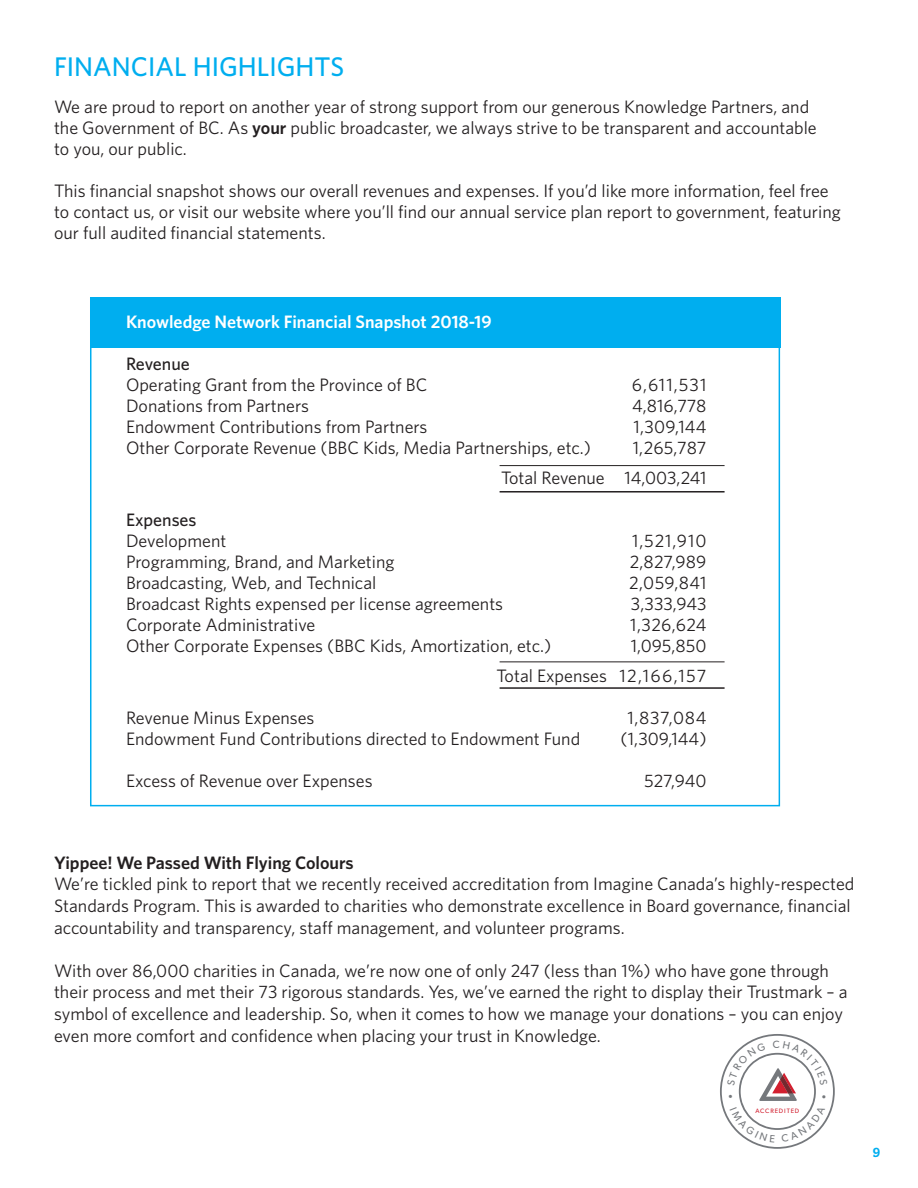
<style>
.page{position:relative;width:918px;height:1188px;background:#fff}
.page>*{position:absolute;margin:0;border:0;box-sizing:border-box;transform-origin:0 0}
.t1{font:500 27px "Whitney";color:#00aeef}
.t2{font:18px/21.6px "Whitney";color:#231f20}
.t3{font:600 18px "Whitney";color:#fff}
.t4{font:600 18px "Whitney";color:#231f20}
.t5{font:500 18px "Whitney";color:#231f20}
.t6{font:700 13.5px "Prelo Slab";color:#00aeef}
.t7{font:6.3px "Gibson";letter-spacing:.14em;color:#d21f2f}
.s1{font-weight:600}
</style>
<div class="page">
<div style="left:90px;top:297px;width:690px;height:50px;background:#00aeef"></div>
<hr style="left:500px;top:465px;width:225px;height:1px;background:#231f20">
<hr style="left:500px;top:661px;width:225px;height:1px;background:#231f20">
<hr style="left:500px;top:491px;width:225px;height:2px;background:#231f20">
<hr style="left:500px;top:687px;width:225px;height:2px;background:#231f20">
<div style="left:90px;top:297px;width:690px;height:509px;border:2px solid #00aeef"></div>
<svg style="left:720px;top:1034px;width:115px;height:115px"></svg>
<p class="t1" style="left:54px;top:48px;width:292px">FINANCIAL HIGHLIGHTS</p>
<p class="t2" style="left:54px;top:96px;width:764px;line-height:21px">We are proud to report on another year of strong support from our generous Knowledge Partners, and the Government of BC. As <span class="s1">your</span> public broadcaster, we always strive to be transparent and accountable to you, our public.</p>
<p class="t2" style="left:54px;top:180px;width:788px;line-height:21px">This financial snapshot shows our overall revenues and expenses. If you’d like more information, feel free to contact us, or visit our website where you’ll find our annual service plan report to government, featuring our full audited financial statements.</p>
<p class="t3" style="left:126px;top:310px;width:367px">Knowledge Network Financial Snapshot 2018-19</p>
<p class="t5" style="left:126px;top:352px;width:65px">Revenue</p>
<p class="t2" style="left:126px;top:374px;width:303px">Operating Grant from the Province of BC</p>
<p class="t2" style="left:632px;top:374px;width:76px">6,611,531</p>
<p class="t2" style="left:126px;top:395px;width:184px">Donations from Partners</p>
<p class="t2" style="left:632px;top:395px;width:76px">4,816,778</p>
<p class="t2" style="left:126px;top:416px;width:303px">Endowment Contributions from Partners</p>
<p class="t2" style="left:633px;top:416px;width:75px">1,309,144</p>
<p class="t2" style="left:126px;top:437px;width:467px">Other Corporate Revenue (BBC Kids, Media Partnerships, etc.)</p>
<p class="t2" style="left:633px;top:437px;width:75px">1,265,787</p>
<p class="t2" style="left:501px;top:467px;width:207px">Total Revenue 14,003,241</p>
<p class="t5" style="left:126px;top:508px;width:72px">Expenses</p>
<p class="t2" style="left:126px;top:530px;width:102px">Development</p>
<p class="t2" style="left:632px;top:530px;width:76px">1,521,910</p>
<p class="t2" style="left:126px;top:551px;width:270px">Programming, Brand, and Marketing</p>
<p class="t2" style="left:630px;top:551px;width:78px">2,827,989</p>
<p class="t2" style="left:126px;top:572px;width:252px">Broadcasting, Web, and Technical</p>
<p class="t2" style="left:629px;top:572px;width:79px">2,059,841</p>
<p class="t2" style="left:126px;top:593px;width:379px">Broadcast Rights expensed per license agreements</p>
<p class="t2" style="left:631px;top:593px;width:77px">3,333,943</p>
<p class="t2" style="left:126px;top:614px;width:191px">Corporate Administrative</p>
<p class="t2" style="left:630px;top:614px;width:78px">1,326,624</p>
<p class="t2" style="left:126px;top:635px;width:427px">Other Corporate Expenses (BBC Kids, Amortization, etc.)</p>
<p class="t2" style="left:631px;top:635px;width:77px">1,095,850</p>
<p class="t2" style="left:496px;top:665px;width:212px">Total Expenses 12,166,157</p>
<p class="t2" style="left:126px;top:707px;width:190px">Revenue Minus Expenses</p>
<p class="t2" style="left:627px;top:707px;width:81px">1,837,084</p>
<p class="t2" style="left:126px;top:728px;width:456px">Endowment Fund Contributions directed to Endowment Fund</p>
<p class="t2" style="left:621px;top:728px;width:87px">(1,309,144)</p>
<p class="t2" style="left:126px;top:770px;width:248px">Excess of Revenue over Expenses</p>
<p class="t2" style="left:644px;top:770px;width:64px">527,940</p>
<p class="t4" style="left:54px;top:851px;width:301px">Yippee! We Passed With Flying Colours</p>
<p class="t2" style="left:54px;top:873px;width:802px">We’re tickled pink to report that we recently received accreditation from Imagine Canada’s highly-respected<br>Standards Program. This is awarded to charities who demonstrate excellence in Board governance, financial accountability and transparency, staff management, and volunteer programs.</p>
<p class="t2" style="left:54px;top:959px;width:795px">With over 86,000 charities in Canada, we’re now one of only 247 (less than 1%) who have gone through their process and met their 73 rigorous standards. Yes, we’ve earned the right to display their Trustmark – a symbol of excellence and leadership. So, when it comes to how we manage your donations – you can enjoy even more comfort and confidence when placing your trust in Knowledge.</p>
<p class="t7" style="left:755px;top:1107px;width:45px">ACCREDITED</p>
<p class="t6" style="left:873px;top:1144px;width:9px">9</p>
</div>
